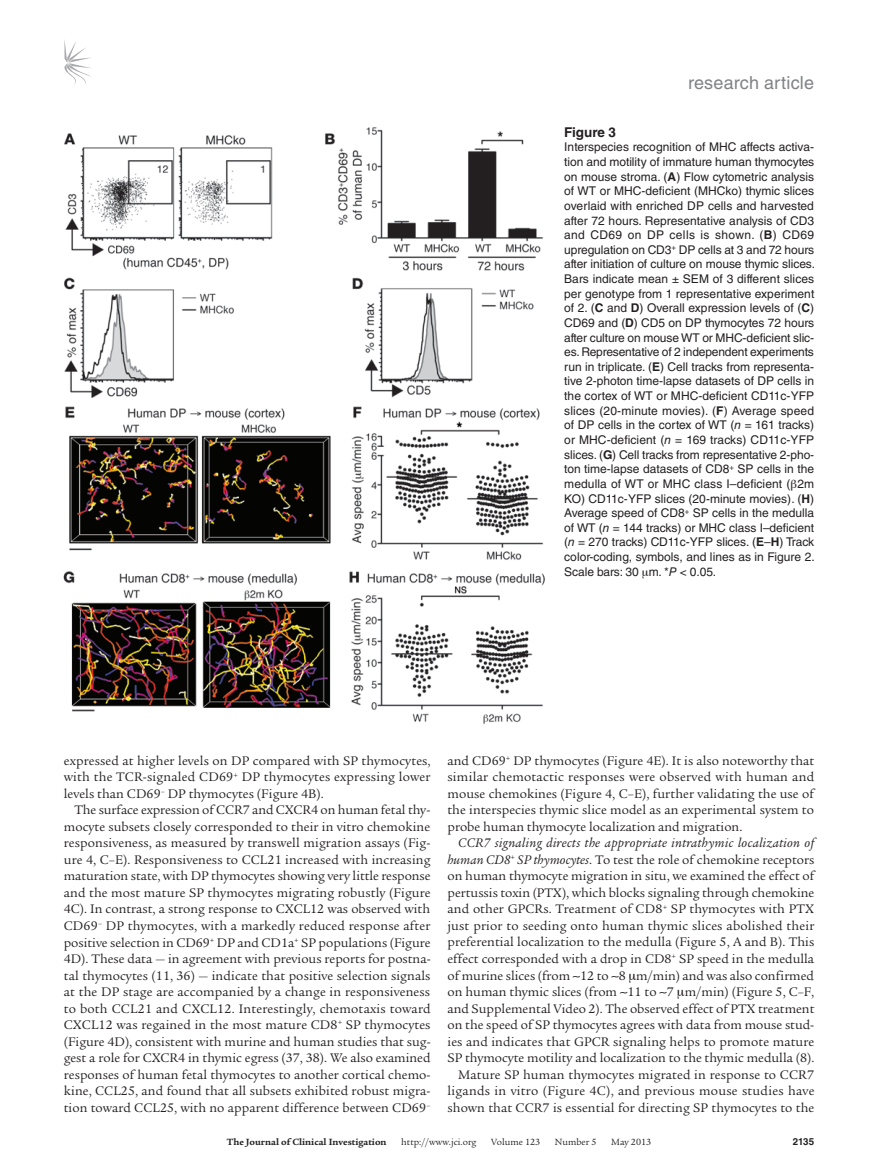
<style>
.page{position:relative;width:878px;height:1175px;background:#fff}
.page>*{position:absolute;margin:0;border:0;box-sizing:border-box;transform-origin:0 0}
.t1{font:18px "Helvetica LT Std";letter-spacing:.01em;color:#808285}
.t2{font:13.5px/16.5px "Legacy Serif Std";color:#231f20;text-align:justify}
.t3{font:700 13.5px "Helvetica LT Std";color:#231f20}
.t4{font:12px/14.7px "Helvetica LT Std";color:#231f20;text-align:justify}
.t5{font:9.75px "Legacy Serif Std";color:#231f20}
.t6{font:700 9.75px "Legacy Serif Std";color:#231f20}
.t7{font:700 9.75px "Helvetica LT Std";color:#231f20}
.s1{font-weight:700}
.s2{font-style:italic}
</style>
<div class="page">
<svg style="left:64px;top:40px;width:27px;height:45px"></svg>
<img style="left:63px;top:127px;width:482px;height:597px">
<h1 class="t1" style="left:688px;top:73px;width:127px">research article</h1>
<p class="t3" style="left:564px;top:124px;width:53px">Figure 3</p>
<p class="t4" style="left:564px;top:140px;width:252px">Interspecies recognition of MHC affects activa&shy;tion and motility of immature human thymocytes on mouse stroma. (<span class="s1">A</span>) Flow cytometric analysis of WT or MHC-deficient (MHCko) thymic slices overlaid with enriched DP cells and harvested after 72 hours. Representative analysis of CD3 and CD69 on DP cells is shown. (<span class="s1">B</span>) CD69 upregulation on CD3<sup>+</sup> DP cells at 3 and 72 hours after initiation of culture on mouse thymic slices.<br>Bars indicate mean ± SEM of 3 different slices per genotype from 1 representative experiment of 2. (<span class="s1">C</span> and <span class="s1">D</span>) Overall expression levels of (<span class="s1">C</span>)<br>CD69 and (<span class="s1">D</span>) CD5 on DP thymocytes 72 hours after culture on mouse WT or MHC-deficient slic&shy;es. Representative of 2 independent experiments run in triplicate. (<span class="s1">E</span>) Cell tracks from representa&shy;tive 2-photon time-lapse datasets of DP cells in the cortex of WT or MHC-deficient CD11c-YFP slices (20-minute movies). (<span class="s1">F</span>) Average speed of DP cells in the cortex of WT (<span class="s2">n</span> = 161 tracks) or MHC-deficient (<span class="s2">n</span> = 169 tracks) CD11c-YFP slices. (<span class="s1">G</span>) Cell tracks from representative 2-pho&shy;ton time-lapse datasets of CD8<sup>+</sup> SP cells in the medulla of WT or MHC class I–deficient ( 2m KO) CD11c-YFP slices (20-minute movies). (<span class="s1">H</span>)<br>Average speed of CD8<sup>+</sup> SP cells in the medulla of WT (<span class="s2">n</span> = 144 tracks) or MHC class I–deficient (<span class="s2">n</span> = 270 tracks) CD11c-YFP slices. (<span class="s1">E</span>–<span class="s1">H</span>) Track color-coding, symbols, and lines as in Figure 2.<br>Scale bars: 30 m. *<span class="s2">P</span> &lt; 0.05.</p>
<p class="t2" style="left:64px;top:752px;width:368px">expressed at higher levels on DP compared with SP thymocytes, with the TCR-signaled CD69<sup>+</sup> DP thymocytes expressing lower levels than CD69<sup>–</sup> DP thymocytes (Figure 4B).</p>
<p class="t2" style="left:64px;top:802px;width:368px;text-indent:11px">The surface expression of CCR7 and CXCR4 on human fetal thy&shy;mocyte subsets closely corresponded to their in vitro chemokine responsiveness, as measured by transwell migration assays (Fig&shy;ure 4, C–E). Responsiveness to CCL21 increased with increasing maturation state, with DP thymocytes showing very little response and the most mature SP thymocytes migrating robustly (Figure 4C). In contrast, a strong response to CXCL12 was observed with CD69<sup>–</sup> DP thymocytes, with a markedly reduced response after positive selection in CD69<sup>+</sup> DP and CD1a<sup>+</sup> SP populations (Figure 4D). These data — in agreement with previous reports for postna&shy;tal thymocytes (11, 36) — indicate that positive selection signals at the DP stage are accompanied by a change in responsiveness to both CCL21 and CXCL12. Interestingly, chemotaxis toward CXCL12 was regained in the most mature CD8<sup>+</sup> SP thymocytes (Figure 4D), consistent with murine and human studies that sug&shy;gest a role for CXCR4 in thymic egress (37, 38). We also examined responses of human fetal thymocytes to another cortical chemo&shy;kine, CCL25, and found that all subsets exhibited robust migra&shy;tion toward CCL25, with no apparent difference between CD69<sup>–</sup></p>
<p class="t2" style="left:447px;top:752px;width:368px">and CD69<sup>+</sup> DP thymocytes (Figure 4E). It is also noteworthy that similar chemotactic responses were observed with human and mouse chemokines (Figure 4, C–E), further validating the use of the interspecies thymic slice model as an experimental system to probe human thymocyte localization and migration.</p>
<p class="t2" style="left:447px;top:835px;width:368px;text-align:right"><span class="s2">CCR7 signaling directs the appropriate intrathymic localization of human CD8</span><sup>+</sup> <span class="s2">SP thymocytes</span>. To test the role of chemokine receptors on human thymocyte migration in situ, we examined the effect of pertussis toxin (PTX), which blocks signaling through chemokine and other GPCRs. Treatment of CD8<sup>+</sup> SP thymocytes with PTX just prior to seeding onto human thymic slices abolished their preferential localization to the medulla (Figure 5, A and B). This effect corresponded with a drop in CD8<sup>+</sup> SP speed in the medulla of murine slices (from ∼12 to ∼8 m/min) and was also confirmed on human thymic slices (from ∼11 to ∼7 m/min) (Figure 5, C–F, and Supplemental Video 2). The observed effect of PTX treatment on the speed of SP thymocytes agrees with data from mouse stud&shy;ies and indicates that GPCR signaling helps to promote mature SP thymocyte motility and localization to the thymic medulla (8).<br>Mature SP human thymocytes migrated in response to CCR7 ligands in vitro (Figure 4C), and previous mouse studies have shown that CCR7 is essential for directing SP thymocytes to the</p>
<p class="t6" style="left:227px;top:1135px;width:161px">The Journal of Clinical Investigation</p>
<p class="t5" style="left:401px;top:1136px;width:77px">http://www.jci.org</p>
<p class="t5" style="left:491px;top:1136px;width:50px">Volume 123</p>
<p class="t5" style="left:555px;top:1136px;width:43px">Number 5</p>
<p class="t5" style="left:611px;top:1136px;width:41px">May 2013</p>
<p class="t7" style="left:792px;top:1135px;width:23px">2135</p>
</div>
